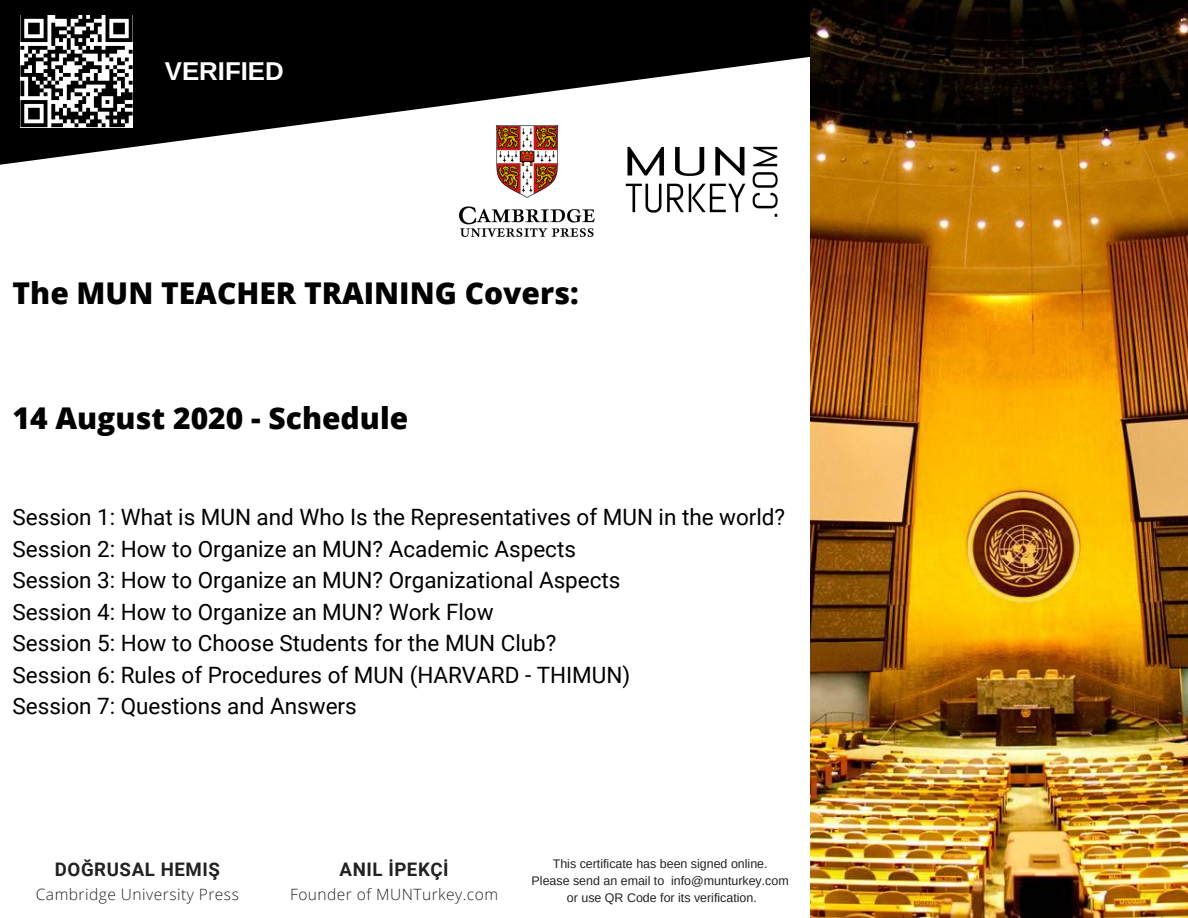
<style>
.page{position:relative;width:1188px;height:918px;background:#fff}
.page>*{position:absolute;margin:0;border:0;box-sizing:border-box;transform-origin:0 0}
.t1{font:800 30px "Open Sans";color:#000}
.t2{font:700 25.8px "Arimo";color:#fff}
.t3{font:22.5px/31.5px "Roboto";color:#000}
.t4{font:700 18.75px "Roboto";letter-spacing:.03em;color:#222}
.t5{font:300 15.6px "Open Sans";letter-spacing:.03em;color:#222}
.t6{font:12.45px/16.8px "Arimo";color:#222;text-align:center}
</style>
<div class="page">
<svg style="left:0;top:0;width:811px;height:180px;fill:#000"></svg>
<img style="left:811px;top:0;width:377px;height:918px">
<img style="left:459px;top:126px;width:135px;height:110px">
<img style="left:615px;top:137px;width:177px;height:80px">
<svg style="left:20px;top:15px;width:113px;height:112px"></svg>
<p class="t2" style="left:165px;top:57px;width:120px">VERIFIED</p>
<h1 class="t1" style="left:13px;top:272px;width:568px">The MUN TEACHER TRAINING Covers:</h1>
<h1 class="t1" style="left:13px;top:397px;width:397px">14 August 2020 - Schedule</h1>
<p class="t3" style="left:13px;top:502px;width:774px">Session 1: What is MUN and Who Is the Representatives of MUN in the world?<br>Session 2: How to Organize an MUN? Academic Aspects<br>Session 3: How to Organize an MUN? Organizational Aspects<br>Session 4: How to Organize an MUN? Work Flow<br>Session 5: How to Choose Students for the MUN Club?<br>Session 6: Rules of Procedures of MUN (HARVARD - THIMUN)<br>Session 7: Questions and Answers</p>
<p class="t4" style="left:55px;top:859px;width:166px">DOĞRUSAL HEMIŞ</p>
<p class="t5" style="left:36px;top:884px;width:205px">Cambridge University Press</p>
<p class="t4" style="left:340px;top:859px;width:111px">ANIL İPEKÇİ</p>
<p class="t5" style="left:290px;top:884px;width:210px">Founder of MUNTurkey.com</p>
<p class="t6" style="left:532px;top:855px;width:259px">This certificate has been signed online.<br>Please send an email to info@munturkey.com or use QR Code for its verification.</p>
</div>
